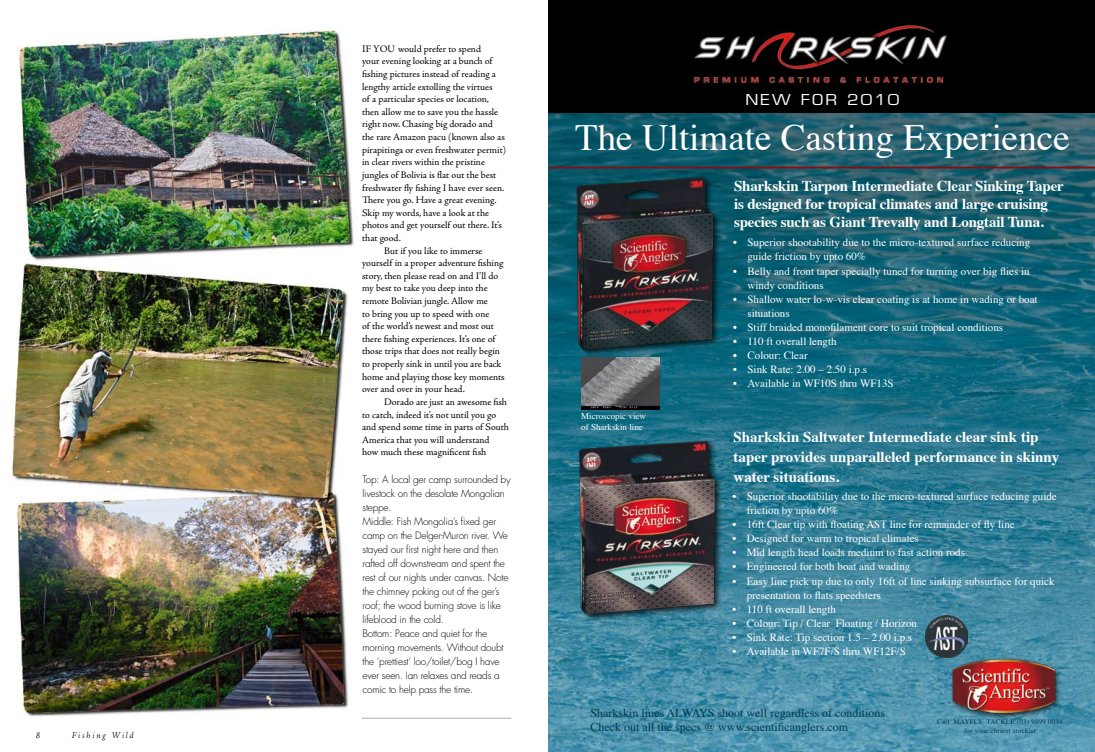
<style>
.page{position:relative;width:1095px;height:752px;background:#fff}
.page>*{position:absolute;margin:0;border:0;box-sizing:border-box;transform-origin:0 0}
.t1{font:37px "Times";color:#fff}
.t2{font:700 15px/18px "Times";letter-spacing:-.01em;color:#fff}
.t3{font:14.6px "Eurostile";letter-spacing:.13em;color:#fff;scale:1.14 1}
.t4{font:12px/14px "Times";color:#003a50}
.t5{font:11px/14px "Times";color:#fff}
.t6{font:10px "Adobe Jenson Pro";letter-spacing:-.005em;color:#000}
.t7{font:300 10px/14px "Futura";letter-spacing:-.02em;color:#000}
.t8{font:9px/10.8px "Times";color:#fff}
.t9{font:italic 300 9px "Adobe Jenson Pro";letter-spacing:.195em;color:#000}
.t10{font:7px/8.4px "Times";letter-spacing:.03em;color:#003a50;text-align:center}
</style>
<div class="page">
<hr style="left:35px;top:717px;width:476px;height:1px;background:#a9aaac">
<img style="left:11px;top:26px;width:350px;height:692px">
<svg style="left:548px;top:112px;width:546px;height:639px;background:#2b758a"></svg>
<img style="left:581px;top:357px;width:78px;height:52px">
<hr style="left:548px;top:166px;width:546px;height:2px;background:#821115">
<div style="left:949px;top:655px;width:112px;height:64px;background:#000;opacity:.75"></div>
<img style="left:950px;top:656px;width:108px;height:59px">
<img style="left:924px;top:615px;width:42px;height:42px">
<div style="left:548px;top:0;width:546px;height:112px;background:#000"></div>
<img style="left:693px;top:25px;width:254px;height:61px">
<div style="left:577px;top:438px;width:145px;height:183px;background:#000;opacity:.75"></div>
<img style="left:564px;top:430px;width:161px;height:183px">
<img style="left:565px;top:171px;width:158px;height:183px">
<p class="t9" style="left:36px;top:729px;width:6px">8</p>
<p class="t9" style="left:72px;top:729px;width:63px">Fishing Wild</p>
<p class="t6" style="left:362px;top:43px;width:120px">If you would prefer to spend</p>
<p class="t6" style="left:362px;top:56px;width:133px">your evening looking at a bunch of</p>
<p class="t6" style="left:362px;top:68px;width:135px">fishing pictures instead of reading a</p>
<p class="t6" style="left:362px;top:81px;width:132px">lengthy article extolling the virtues</p>
<p class="t6" style="left:362px;top:93px;width:128px">of a particular species or location,</p>
<p class="t6" style="left:362px;top:106px;width:137px">then allow me to save you the hassle</p>
<p class="t6" style="left:362px;top:119px;width:132px">right now. Chasing big dorado and</p>
<p class="t6" style="left:362px;top:131px;width:144px">the rare Amazon pacu (known also as</p>
<p class="t6" style="left:362px;top:144px;width:145px">pirapitinga or even freshwater permit)</p>
<p class="t6" style="left:362px;top:156px;width:124px">in clear rivers within the pristine</p>
<p class="t6" style="left:362px;top:169px;width:136px">jungles of Bolivia is flat out the best</p>
<p class="t6" style="left:362px;top:182px;width:144px">freshwater fly fishing I have ever seen.</p>
<p class="t6" style="left:362px;top:194px;width:136px">There you go. Have a great evening.</p>
<p class="t6" style="left:362px;top:207px;width:128px">Skip my words, have a look at the</p>
<p class="t6" style="left:362px;top:219px;width:141px">photos and get yourself out there. It’s</p>
<p class="t6" style="left:362px;top:232px;width:40px">that good.</p>
<p class="t6" style="left:384px;top:245px;width:100px">But if you like to immerse</p>
<p class="t6" style="left:362px;top:257px;width:143px">yourself in a proper adventure fishing</p>
<p class="t6" style="left:362px;top:270px;width:138px">story, then please read on and I’ll do</p>
<p class="t6" style="left:362px;top:282px;width:127px">my best to take you deep into the</p>
<p class="t6" style="left:362px;top:295px;width:127px">remote Bolivian jungle. Allow me</p>
<p class="t6" style="left:362px;top:308px;width:129px">to bring you up to speed with one</p>
<p class="t6" style="left:362px;top:320px;width:133px">of the world’s newest and most out</p>
<p class="t6" style="left:362px;top:333px;width:136px">there fishing experiences. It’s one of</p>
<p class="t6" style="left:362px;top:345px;width:139px">those trips that does not really begin</p>
<p class="t6" style="left:362px;top:358px;width:141px">to properly sink in until you are back</p>
<p class="t6" style="left:362px;top:371px;width:144px">home and playing those key moments</p>
<p class="t6" style="left:362px;top:383px;width:104px">over and over in your head.</p>
<p class="t6" style="left:384px;top:396px;width:124px">Dorado are just an awesome fish</p>
<p class="t6" style="left:362px;top:408px;width:135px">to catch, indeed it’s not until you go</p>
<p class="t6" style="left:362px;top:421px;width:148px">and spend some time in parts of South</p>
<p class="t6" style="left:362px;top:434px;width:129px">America that you will understand</p>
<p class="t6" style="left:362px;top:446px;width:126px">how much these magnificent fish</p>
<p class="t7" style="left:362px;top:472px;width:150px">Top: A local ger camp surrounded by livestock on the desolate Mongolian steppe.<br>Middle: Fish Mongolia’s fixed ger camp on the Delger-Muron river. We stayed our first night here and then rafted off downstream and spent the rest of our nights under canvas. Note the chimney poking out of the ger’s roof; the wood burning stove is like lifeblood in the cold.<br>Bottom: Peace and quiet for the morning movements. Without doubt the ‘prettiest’ loo/toilet/bog I have ever seen. Ian relaxes and reads a comic to help pass the time.</p>
<h3 class="t3" style="left:745px;top:91px;width:137px">NEW FOR 2010</h3>
<h1 class="t1" style="left:575px;top:103px;width:496px">The Ultimate Casting Experience</h1>
<h2 class="t2" style="left:733px;top:175px;width:331px">Sharkskin Tarpon Intermediate Clear Sinking Taper is designed for tropical climates and large cruising species such as Giant Trevally and Longtail Tuna.</h2>
<p class="t8" style="left:581px;top:409px;width:66px">Microscopic view of Sharkskin line</p>
<p class="t5" style="left:747px;top:235px;width:284px;text-indent:-14px">• Superior shootability due to the micro-textured surface reducing guide friction by upto 60%</p>
<p class="t5" style="left:747px;top:263px;width:283px;text-indent:-14px">• Belly and front taper specially tuned for turning over big flies in windy conditions</p>
<p class="t5" style="left:747px;top:291px;width:291px;text-indent:-14px">• Shallow water lo-w-vis clear coating is at home in wading or boat situations</p>
<p class="t5" style="left:733px;top:319px;width:271px">• Stiff braided monofilament core to suit tropical conditions</p>
<p class="t5" style="left:733px;top:333px;width:105px">• 110 ft overall length</p>
<p class="t5" style="left:733px;top:347px;width:76px">• Colour: Clear</p>
<p class="t5" style="left:733px;top:361px;width:135px">• Sink Rate: 2.00 – 2.50 i.p.s</p>
<p class="t5" style="left:733px;top:375px;width:162px">• Available in WF10S thru WF13S</p>
<h2 class="t2" style="left:733px;top:424px;width:327px;line-height:20px">Sharkskin Saltwater Intermediate clear sink tip taper provides unparalleled performance in skinny water situations.</h2>
<p class="t5" style="left:746px;top:488px;width:311px;text-indent:-14px">• Superior shootability due to the micro-textured surface reducing guide friction by upto 60%</p>
<p class="t5" style="left:732px;top:516px;width:283px">• 16ft Clear tip with floating AST line for remainder of fly line</p>
<p class="t5" style="left:732px;top:530px;width:188px">• Designed for warm to tropical climates</p>
<p class="t5" style="left:732px;top:544px;width:234px">• Mid length head loads medium to fast action rods</p>
<p class="t5" style="left:732px;top:558px;width:179px">• Engineered for both boat and wading</p>
<p class="t5" style="left:746px;top:572px;width:309px;text-indent:-14px">• Easy line pick up due to only 16ft of line sinking subsurface for quick presentation to flats speedsters</p>
<p class="t5" style="left:732px;top:600px;width:105px">• 110 ft overall length</p>
<p class="t5" style="left:732px;top:614px;width:186px">• Colour: Tip / Clear Floating / Horizon</p>
<p class="t5" style="left:732px;top:628px;width:181px">• Sink Rate: Tip section 1.5 – 2.00 i.p.s</p>
<p class="t5" style="left:732px;top:642px;width:175px">• Available in WF7F/S thru WF12F/S</p>
<p class="t4" style="left:590px;top:704px;width:296px">Sharkskin lines ALWAYS shoot well regardless of conditions<br>Check out all the specs @ www.scientificanglers.com</p>
<p class="t10" style="left:936px;top:716px;width:127px">Call MAYFLY TACKLE (03) 9899 0034 for your closest stockist</p>
</div>
